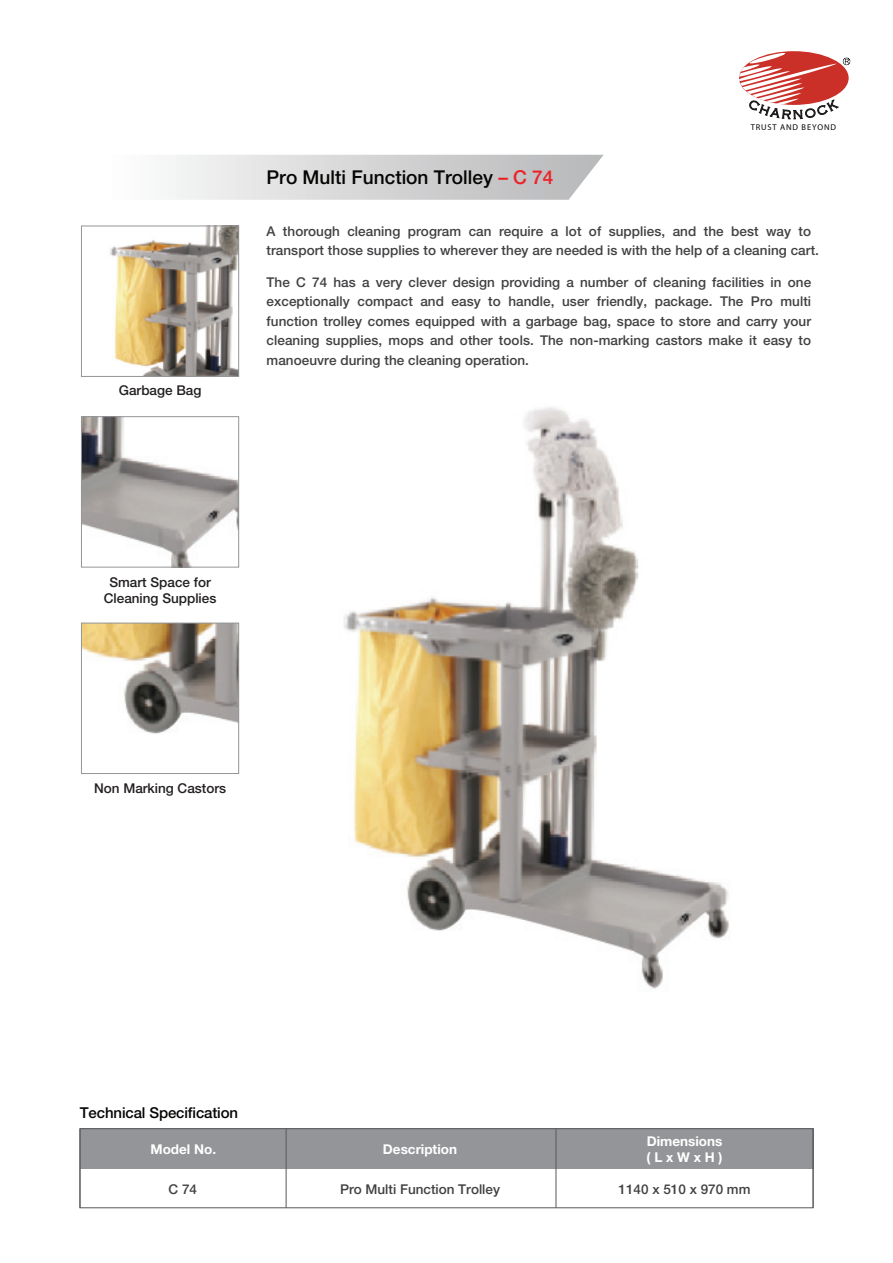
<style>
.page{position:relative;width:893px;height:1263px;background:#fff}
.page>*{position:absolute;margin:0;border:0;box-sizing:border-box;transform-origin:0 0}
.t1{font:500 19.05px "Helvetica Neue";color:#050604}
.t2{font:500 15px "Helvetica Neue";letter-spacing:-.01em;color:#050504}
.t3{font:500 13.5px/19.5px "Helvetica Neue";letter-spacing:.005em;color:#414042}
.t4{font:500 13.5px/16.2px "Helvetica Neue";color:#231f20;text-align:center}
.t5{font:700 13.5px/16.2px "Helvetica Neue";color:#fff}
.t6{font:8.4px "Myriad Pro";letter-spacing:.1em;color:#050504}
.s1{color:#ed2026}
</style>
<div class="page">
<svg style="left:167px;top:155px;width:437px;height:45px;background:#d7d7d8"></svg>
<div style="left:80px;top:1129px;width:733px;height:40px;background:#939598"></div>
<div style="left:79px;top:1128px;width:734px;height:80px;border:1px solid #58595b"></div>
<hr style="left:813px;top:1129px;width:1px;height:79px;background:#58595b">
<hr style="left:556px;top:1129px;width:1px;height:79px;background:#58595b">
<hr style="left:286px;top:1129px;width:1px;height:79px;background:#58595b">
<hr style="left:80px;top:1129px;width:1px;height:79px;background:#58595b">
<svg style="left:739px;top:52px;width:111px;height:68px"></svg>
<img style="left:344px;top:407px;width:385px;height:582px">
<img style="left:110px;top:228px;width:127px;height:147px">
<div style="left:81px;top:226px;width:158px;height:151px;border:1px solid #939598"></div>
<img style="left:83px;top:418px;width:154px;height:147px">
<div style="left:81px;top:416px;width:158px;height:151px;border:1px solid #939598"></div>
<img style="left:83px;top:625px;width:154px;height:109px">
<div style="left:81px;top:623px;width:158px;height:151px;border:1px solid #939598"></div>
<p class="t4" style="left:119px;top:382px;width:84px">Garbage Bag</p>
<h1 class="t1" style="left:267px;top:166px;width:289px">Pro Multi Function Trolley <span class="s1">– C 74</span></h1>
<p class="t6" style="left:751px;top:122px;width:87px">TRUST AND BEYOND</p>
<p class="t3" style="left:267px;top:221px;width:554px">A thorough cleaning program can require a lot of supplies, and the best way to transport those supplies to wherever they are needed is with the help of a cleaning cart.</p>
<p class="t3" style="left:267px;top:272px;width:546px;text-align:justify">The C 74 has a very clever design providing a number of cleaning facilities in one exceptionally compact and easy to handle, user friendly, package. The Pro multi function trolley comes equipped with a garbage bag, space to store and carry your cleaning supplies, mops and other tools. The non-marking castors make it easy to manoeuvre during the cleaning operation.</p>
<p class="t4" style="left:104px;top:574px;width:114px">Smart Space for<br>Cleaning Supplies</p>
<p class="t4" style="left:94px;top:780px;width:134px">Non Marking Castors</p>
<p class="t2" style="left:80px;top:1104px;width:160px">Technical Specification</p>
<p class="t5" style="left:150px;top:1141px;width:67px">Model No.</p>
<p class="t3" style="left:169px;top:1179px;width:30px">C 74</p>
<p class="t5" style="left:383px;top:1141px;width:76px">Description</p>
<p class="t3" style="left:340px;top:1179px;width:162px">Pro Multi Function Trolley</p>
<p class="t5" style="left:647px;top:1133px;width:77px">Dimensions ( L x W x H )</p>
<p class="t3" style="left:619px;top:1179px;width:133px">1140 x 510 x 970 mm</p>
</div>
